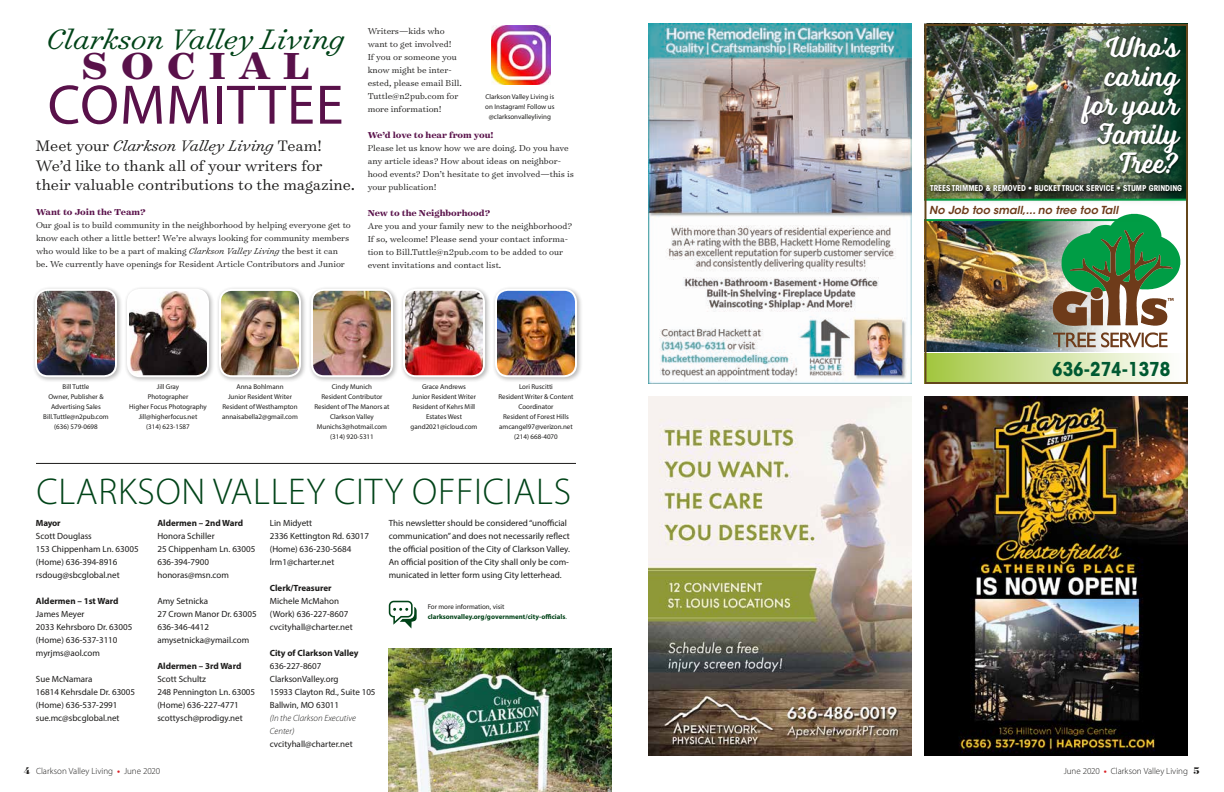
<style>
.page{position:relative;width:1224px;height:792px;background:#fff}
.page>*{position:absolute;margin:0;border:0;box-sizing:border-box;transform-origin:0 0}
.t1{font:56.1px "Myriad Pro";letter-spacing:.02em;color:#59114a}
.t2{font:700 42.8px "Surveyor Text";letter-spacing:.3em;color:#59114a}
.t3{font:300 37.4px "Myriad Pro";letter-spacing:.02em;color:#004318}
.t4{font:italic 300 32.1px "Surveyor Text";color:#004318}
.t5{font:30px/29px "Voltage";color:#fff;text-align:right}
.t6{font:700 condensed 19px "ITC Avant Garde Std";color:#005932}
.t7{font:300 17.3px/19.4px "Surveyor Text";color:#1c1b1a}
.t8{font:italic 600 11px "ITC Avant Garde Std";color:#6e3b1a}
.t9{font:300 9.8px/13px "Surveyor Text";color:#1c1b1a}
.t10{font:700 9.8px "Surveyor Text";color:#59114a}
.t11{font:9px/13px "Myriad Pro";color:#1c1b1a}
.t12{font:700 9px "Myriad Pro";color:#1c1b1a}
.t13{font:300 9px "Myriad Pro";color:#1c1b1a}
.t14{font:italic 300 9px/13px "Myriad Pro";color:#1c1b1a}
.t15{font:700 condensed 8px "ITC Avant Garde Std";color:#fff}
.t16{font:7px/10px "Myriad Pro";color:#1c1b1a;text-align:center}
.t17{font:700 7px/10px "Myriad Pro";color:#004318}
.s1{font-style:italic}
.s2{font-weight:400;color:#1c1b1a}
.s3{font-weight:400}
.s4{font-family:"Surveyor Display";font-weight:700;font-size:11px}
.s5{font-weight:700;color:#da2228}
</style>
<div class="page">
<img style="left:648px;top:24px;width:264px;height:360px">
<img style="left:491px;top:26px;width:59px;height:59px">
<svg style="left:389px;top:601px;width:28px;height:27px"></svg>
<hr style="left:36px;top:463px;width:540px;height:1px;background:#1c1b1a">
<div style="left:124px;top:286px;width:91px;height:97px;background:#1c1b1a;opacity:.3"></div>
<img style="left:128px;top:290px;width:80px;height:86px">
<div style="left:127px;top:289px;width:82px;height:88px;border:2px solid #fff;border-radius:12px"></div>
<div style="left:216px;top:286px;width:91px;height:97px;background:#1c1b1a;opacity:.3"></div>
<img style="left:220px;top:291px;width:80px;height:85px">
<div style="left:219px;top:289px;width:82px;height:88px;border:2px solid #fff;border-radius:12px"></div>
<div style="left:32px;top:286px;width:91px;height:97px;background:#1c1b1a;opacity:.3"></div>
<img style="left:36px;top:290px;width:80px;height:86px">
<div style="left:35px;top:289px;width:82px;height:88px;border:2px solid #fff;border-radius:12px"></div>
<div style="left:308px;top:286px;width:91px;height:97px;background:#1c1b1a;opacity:.3"></div>
<img style="left:312px;top:290px;width:80px;height:86px">
<div style="left:311px;top:289px;width:82px;height:88px;border:2px solid #fff;border-radius:12px"></div>
<div style="left:400px;top:286px;width:91px;height:97px;background:#1c1b1a;opacity:.3"></div>
<img style="left:404px;top:290px;width:80px;height:86px">
<div style="left:403px;top:289px;width:82px;height:88px;border:2px solid #fff;border-radius:12px"></div>
<div style="left:492px;top:286px;width:91px;height:97px;background:#1c1b1a;opacity:.3"></div>
<img style="left:496px;top:290px;width:80px;height:86px">
<div style="left:495px;top:289px;width:82px;height:88px;border:2px solid #fff;border-radius:12px"></div>
<img style="left:924px;top:24px;width:264px;height:360px">
<img style="left:648px;top:396px;width:264px;height:360px">
<img style="left:924px;top:396px;width:264px;height:360px">
<img style="left:389px;top:648px;width:223px;height:144px">
<h3 class="t4" style="left:46px;top:18px;width:300px">Clarkson Valley Living</h3>
<h2 class="t2" style="left:81px;top:38px;width:230px">SOCIAL</h2>
<h1 class="t1" style="left:48px;top:70px;width:297px">COMMITTEE</h1>
<h3 class="t7" style="left:36px;top:136px;width:321px">Meet your <span class="s1">Clarkson Valley Living</span> Team!<br>We’d like to thank all of your writers for their valuable contributions to the magazine.</h3>
<p class="t10" style="left:36px;top:205px;width:111px">Want to Join the Team?</p>
<p class="t9" style="left:36px;top:218px;width:316px">Our goal is to build community in the neighborhood by helping everyone get to know each other a little better! We’re always looking for community members who would like to be a part of making <span class="s1">Clarkson Valley Living</span> the best it can be. We currently have openings for Resident Article Contributors and Junior</p>
<p class="t9" style="left:368px;top:24px;width:96px">Writers—kids who want to get involved!<br>If you or someone you know might be inter&shy;ested, please email Bill.<br>Tuttle@n2pub.com for more information!</p>
<p class="t10" style="left:368px;top:128px;width:127px">We’d love to hear from you!</p>
<p class="t9" style="left:368px;top:141px;width:208px">Please let us know how we are doing. Do you have any article ideas? How about ideas on neighbor&shy;hood events? Don’t hesitate to get involved—this is your publication!</p>
<p class="t10" style="left:368px;top:206px;width:124px">New to the Neighborhood?</p>
<p class="t9" style="left:368px;top:219px;width:206px">Are you and your family new to the neighborhood?<br>If so, welcome! Please send your contact informa&shy;tion to Bill.Tuttle@n2pub.com to be added to our event invitations and contact list.</p>
<p class="t16" style="left:485px;top:91px;width:71px">Clarkson Valley Living is on Instagram! Follow us @clarksonvalleyliving</p>
<p class="t16" style="left:43px;top:382px;width:67px">Bill Tuttle<br>Owner, Publisher &amp;<br>Advertising Sales<br>Bill.Tuttle@n2pub.com (636) 579-0698</p>
<p class="t16" style="left:222px;top:382px;width:77px">Anna Bohlmann<br>Junior Resident Writer<br>Resident of Westhampton annaisabella2@gmail.com</p>
<p class="t16" style="left:129px;top:382px;width:79px">Jill Gray<br>Photographer<br>Higher Focus Photography<br>Jill@higherfocus.net<br>(314) 623-1587</p>
<p class="t16" style="left:314px;top:382px;width:77px">Cindy Munich<br>Resident Contributor<br>Resident of The Manors at<br>Clarkson Valley<br>Munichs3@hotmail.com (314) 920-5311</p>
<p class="t16" style="left:411px;top:382px;width:68px">Grace Andrews<br>Junior Resident Writer<br>Resident of Kehrs Mill<br>Estates West gand2021@icloud.com</p>
<p class="t16" style="left:498px;top:382px;width:77px">Lori Ruscitti<br>Resident Writer &amp; Content<br>Coordinator<br>Resident of Forest Hills amcangel97@verizon.net (214) 668-4070</p>
<h3 class="t3" style="left:36px;top:469px;width:536px">CLARKSON VALLEY CITY OFFICIALS</h3>
<p class="t12" style="left:36px;top:517px;width:26px">Mayor</p>
<p class="t11" style="left:36px;top:529px;width:104px">Scott Douglass<br>153 Chippenham Ln. 63005 (Home) 636-394-8916 rsdoug@sbcglobal.net</p>
<p class="t12" style="left:36px;top:595px;width:84px">Aldermen – 1st Ward</p>
<p class="t11" style="left:36px;top:607px;width:98px">James Meyer<br>2033 Kehrsboro Dr. 63005 (Home) 636-537-3110 myrjms@aol.com</p>
<p class="t11" style="left:36px;top:672px;width:101px">Sue McNamara<br>16814 Kehrsdale Dr. 63005 (Home) 636-537-2991 sue.mc@sbcglobal.net</p>
<p class="t11" style="left:389px;top:516px;width:183px">This newsletter should be considered “unofficial communication” and does not necessarily reflect the official position of the City of Clarkson Valley.<br>An official position of the City shall only be com&shy;municated in letter form using City letterhead.</p>
<p class="t11" style="left:270px;top:516px;width:101px">Lin Midyett<br>2336 Kettington Rd. 63017 (Home) 636-230-5684 lrm1@charter.net</p>
<p class="t12" style="left:270px;top:582px;width:63px">Clerk/Treasurer</p>
<p class="t11" style="left:270px;top:594px;width:84px">Michele McMahon (Work) 636-227-8607 cvcityhall@charter.net</p>
<p class="t12" style="left:270px;top:647px;width:90px">City of Clarkson Valley</p>
<p class="t11" style="left:270px;top:659px;width:107px">636-227-8607<br>ClarksonValley.org<br>15933 Clayton Rd., Suite 105<br>Ballwin, MO 63011</p>
<p class="t14" style="left:270px;top:711px;width:88px">(In the Clarkson Executive<br>Center)</p>
<p class="t11" style="left:270px;top:737px;width:84px">cvcityhall@charter.net</p>
<p class="t12" style="left:157px;top:517px;width:87px">Aldermen – 2nd Ward</p>
<p class="t11" style="left:157px;top:529px;width:100px">Honora Schiller<br>25 Chippenham Ln. 63005<br>636-394-7900 honoras@msn.com</p>
<p class="t11" style="left:157px;top:594px;width:101px">Amy Setnicka<br>27 Crown Manor Dr. 63005<br>636-346-4412 amysetnicka@ymail.com</p>
<p class="t12" style="left:157px;top:660px;width:86px">Aldermen – 3rd Ward</p>
<p class="t11" style="left:157px;top:672px;width:99px">Scott Schultz<br>248 Pennington Ln. 63005 (Home) 636-227-4771 scottysch@prodigy.net</p>
<p class="t17" style="left:428px;top:601px;width:141px"><span class="s2">For more information, visit </span>clarksonvalley.org/government/city-officials<span class="s3">.</span></p>
<h3 class="t5" style="left:1084px;top:32px;width:96px">Who's caring for your<br>Family<br>Tree?</h3>
<p class="t15" style="left:930px;top:183px;width:253px">TREES TRIMMED &amp; REMOVED • BUCKET TRUCK SERVICE • STUMP GRINDING</p>
<p class="t8" style="left:929px;top:203px;width:191px">No Job too small,... no tree too Tall</p>
<h3 class="t6" style="left:1052px;top:357px;width:120px">636-274-1378</h3>
<p class="t13" style="left:24px;top:765px;width:138px"><span class="s4">4</span> Clarkson Valley Living <span class="s5">•</span> June 2020</p>
<p class="t13" style="left:1064px;top:765px;width:137px">June 2020 <span class="s5">•</span> Clarkson Valley Living <span class="s4">5</span></p>
</div>
